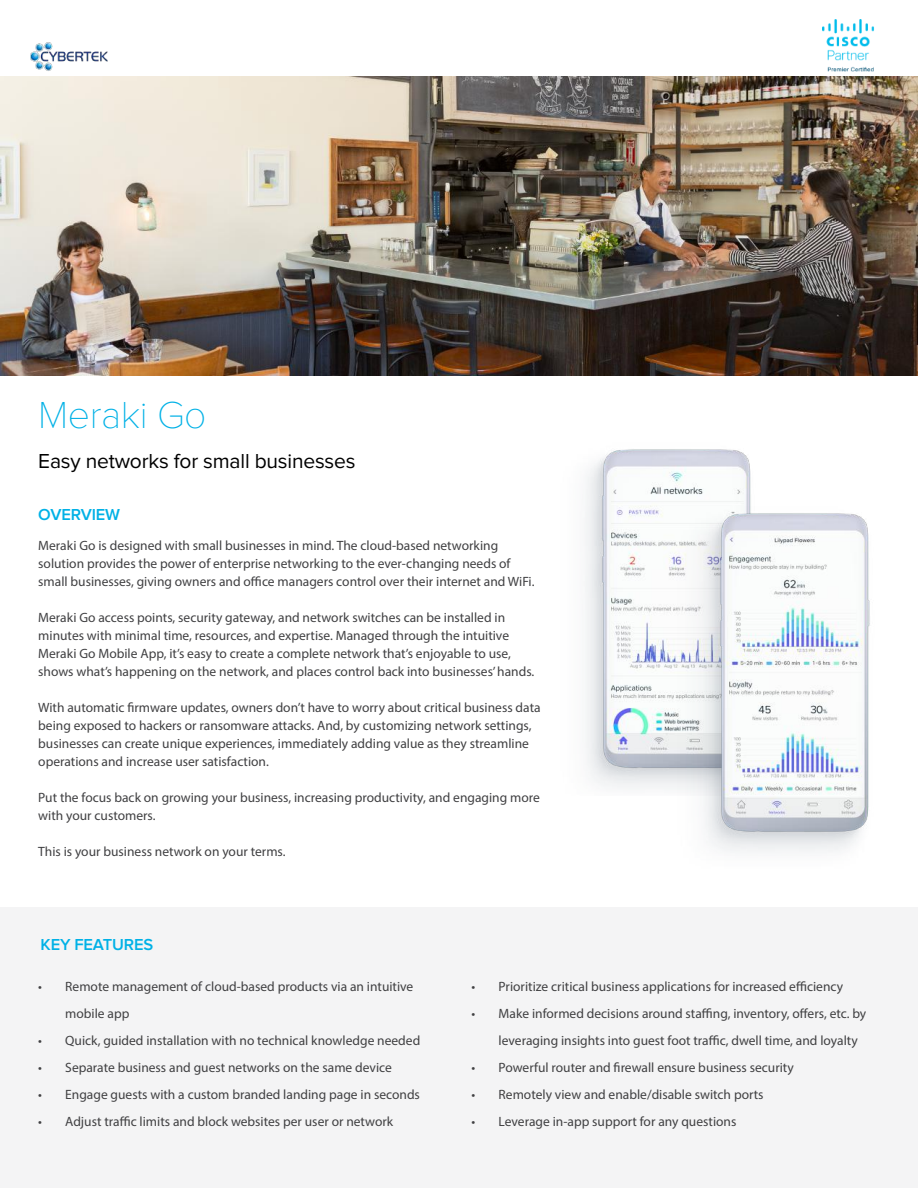
<style>
.page{position:relative;width:918px;height:1188px;background:#fff}
.page>*{position:absolute;margin:0;border:0;box-sizing:border-box;transform-origin:0 0}
.t1{font:100 39px "Proxima Nova";letter-spacing:-.01em;color:#00b1e6}
.t2{font:21px "Proxima Nova";letter-spacing:-.01em;color:#000}
.t3{font:600 16.5px "Proxima Nova";letter-spacing:-.01em;color:#00b1e6}
.t4{font:13.5px/18px "Myriad Pro";color:#404042}
</style>
<div class="page">
<div style="left:0;top:907px;width:918px;height:281px;background:#f4f4f5"></div>
<img style="left:0;top:76px;width:918px;height:300px">
<img style="left:585px;top:449px;width:166px;height:340px">
<img style="left:677px;top:506px;width:193px;height:346px">
<img style="left:31px;top:42px;width:77px;height:29px">
<img style="left:823px;top:20px;width:51px;height:52px">
<h1 class="t1" style="left:38px;top:393px;width:170px">Meraki Go</h1>
<h2 class="t2" style="left:38px;top:449px;width:319px">Easy networks for small businesses</h2>
<p class="t3" style="left:38px;top:505px;width:83px">OVERVIEW</p>
<p class="t4" style="left:38px;top:536px;width:498px">Meraki Go is designed with small businesses in mind. The cloud-based networking solution provides the power of enterprise networking to the ever-changing needs of small businesses, giving owners and office managers control over their internet and WiFi.</p>
<p class="t4" style="left:38px;top:608px;width:498px">Meraki Go access points, security gateway, and network switches can be installed in minutes with minimal time, resources, and expertise. Managed through the intuitive Meraki Go Mobile App, it’s easy to create a complete network that’s enjoyable to use, shows what’s happening on the network, and places control back into businesses’ hands.</p>
<p class="t4" style="left:38px;top:698px;width:504px">With automatic firmware updates, owners don’t have to worry about critical business data being exposed to hackers or ransomware attacks. And, by customizing network settings, businesses can create unique experiences, immediately adding value as they streamline operations and increase user satisfaction.</p>
<p class="t4" style="left:38px;top:788px;width:503px">Put the focus back on growing your business, increasing productivity, and engaging more with your customers.</p>
<p class="t4" style="left:38px;top:842px;width:249px">This is your business network on your terms.</p>
<p class="t3" style="left:41px;top:935px;width:114px">KEY FEATURES</p>
<p class="t4" style="left:65px;top:973px;width:350px;line-height:27px;text-indent:-27px">• Remote management of cloud-based products via an intuitive mobile app</p>
<p class="t4" style="left:38px;top:1031px;width:384px">• Quick, guided installation with no technical knowledge needed</p>
<p class="t4" style="left:38px;top:1058px;width:355px">• Separate business and guest networks on the same device</p>
<p class="t4" style="left:38px;top:1085px;width:383px">• Engage guests with a custom branded landing page in seconds</p>
<p class="t4" style="left:38px;top:1112px;width:356px">• Adjust traffic limits and block websites per user or network</p>
<p class="t4" style="left:472px;top:977px;width:373px">• Prioritize critical business applications for increased efficiency</p>
<p class="t4" style="left:499px;top:1000px;width:369px;line-height:27px;text-indent:-27px">• Make informed decisions around staffing, inventory, offers, etc. by leveraging insights into guest foot traffic, dwell time, and loyalty</p>
<p class="t4" style="left:472px;top:1058px;width:324px">• Powerful router and firewall ensure business security</p>
<p class="t4" style="left:472px;top:1085px;width:294px">• Remotely view and enable/disable switch ports</p>
<p class="t4" style="left:472px;top:1112px;width:266px">• Leverage in-app support for any questions</p>
</div>
